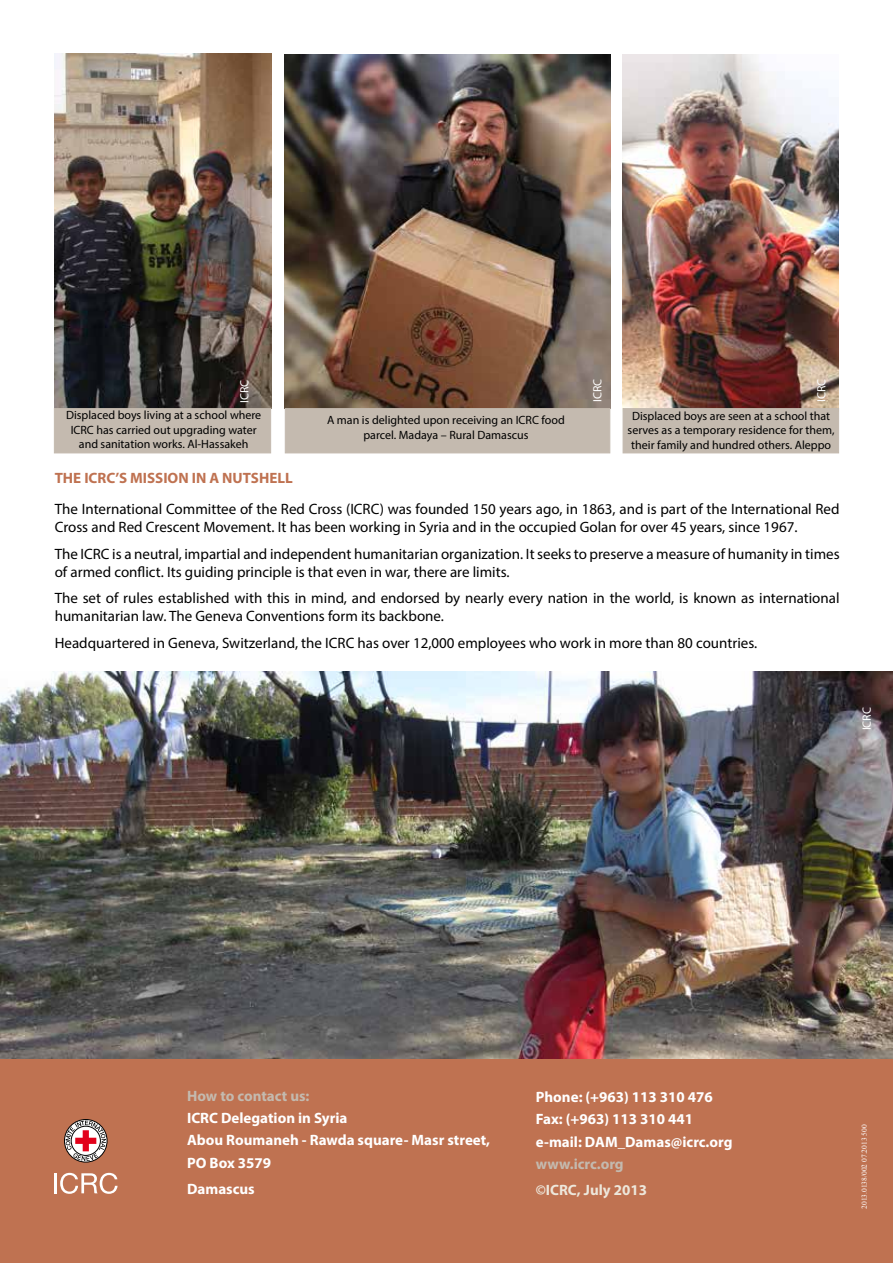
<style>
.page{position:relative;width:893px;height:1263px;background:#fff}
.page>*{position:absolute;margin:0;border:0;box-sizing:border-box;transform-origin:0 0}
.t1{font:15px/18px "Myriad Pro";color:#000}
.t2{font:700 15px/22.2px "Myriad Pro";color:#fff}
.t3{font:700 15px "Myriad Pro";color:#bf7251}
.t4{font:700 15px "Myriad Pro";color:#c4baaf}
.t5{font:700 15px "Myriad Pro";color:#ede7db}
.t6{font:12px/14.4px "Myriad Pro";color:#000;text-align:center}
.t7{font:12px "Myriad Pro";color:#fff}
.t8{font:7.5px "Times New Roman";color:#fff}
</style>
<div class="page">
<div style="left:0;top:1059px;width:893px;height:204px;background:#bf7251"></div>
<img style="left:0;top:672px;width:893px;height:387px">
<img style="left:54px;top:54px;width:217px;height:354px">
<img style="left:623px;top:54px;width:216px;height:354px">
<img style="left:285px;top:54px;width:325px;height:354px">
<div style="left:623px;top:408px;width:216px;height:45px;background:#c4baaf"></div>
<div style="left:285px;top:408px;width:325px;height:45px;background:#c4baaf"></div>
<div style="left:54px;top:408px;width:217px;height:45px;background:#c4baaf;border:1px solid #c4baaf"></div>
<div style="left:64px;top:1119px;width:43px;height:43px;border:1px solid #000;border-radius:50%"></div>
<svg style="left:66px;top:1120px;width:40px;height:41px;background:#bb9291"></svg>
<hr style="left:54px;top:1173px;width:3px;height:20px;background:#fff">
<svg style="left:60px;top:1173px;width:58px;height:21px"></svg>
<p class="t7" style="left:237px;top:403px;width:25px;rotate:-90deg">ICRC</p>
<p class="t7" style="left:590px;top:402px;width:25px;rotate:-90deg">ICRC</p>
<p class="t7" style="left:814px;top:402px;width:25px;rotate:-90deg">ICRC</p>
<p class="t6" style="left:66px;top:408px;width:197px">Displaced boys living at a school where<br>ICRC has carried out upgrading water and sanitation works. Al-Hassakeh</p>
<p class="t6" style="left:628px;top:409px;width:208px">Displaced boys are seen at a school that serves as a temporary residence for them, their family and hundred others. Aleppo</p>
<p class="t6" style="left:327px;top:413px;width:239px">A man is delighted upon receiving an ICRC food parcel. Madaya – Rural Damascus</p>
<p class="t3" style="left:55px;top:468px;width:239px">THE ICRC’S MISSION IN A NUTSHELL</p>
<p class="t1" style="left:55px;top:500px;width:786px">The International Committee of the Red Cross (ICRC) was founded 150 years ago, in 1863, and is part of the International Red<br>Cross and Red Crescent Movement. It has been working in Syria and in the occupied Golan for over 45 years, since 1967.</p>
<p class="t1" style="left:55px;top:544px;width:786px">The ICRC is a neutral, impartial and independent humanitarian organization. It seeks to preserve a measure of humanity in times of armed conflict. Its guiding principle is that even in war, there are limits.</p>
<p class="t1" style="left:55px;top:589px;width:786px">The set of rules established with this in mind, and endorsed by nearly every nation in the world, is known as international humanitarian law. The Geneva Conventions form its backbone.</p>
<p class="t1" style="left:55px;top:633px;width:704px">Headquartered in Geneva, Switzerland, the ICRC has over 12,000 employees who work in more than 80 countries.</p>
<p class="t7" style="left:859px;top:730px;width:25px;rotate:-90deg">ICRC</p>
<p class="t4" style="left:187px;top:1086px;width:124px">How to contact us:</p>
<p class="t2" style="left:187px;top:1106px;width:305px">ICRC Delegation in Syria<br>Abou Roumaneh - Rawda square- Masr street,<br>PO Box 3579</p>
<p class="t2" style="left:187px;top:1177px;width:69px">Damascus</p>
<p class="t2" style="left:536px;top:1085px;width:198px">Phone: (+963) 113 310 476<br>Fax: (+963) 113 310 441 e-mail: DAM_Damas@icrc.org</p>
<p class="t4" style="left:536px;top:1154px;width:89px">www.icrc.org</p>
<p class="t5" style="left:536px;top:1180px;width:113px">©ICRC, July 2013</p>
<p class="t8" style="left:859px;top:1209px;width:86px;rotate:-90deg">2013.0138/002 07.2013 500</p>
</div>
